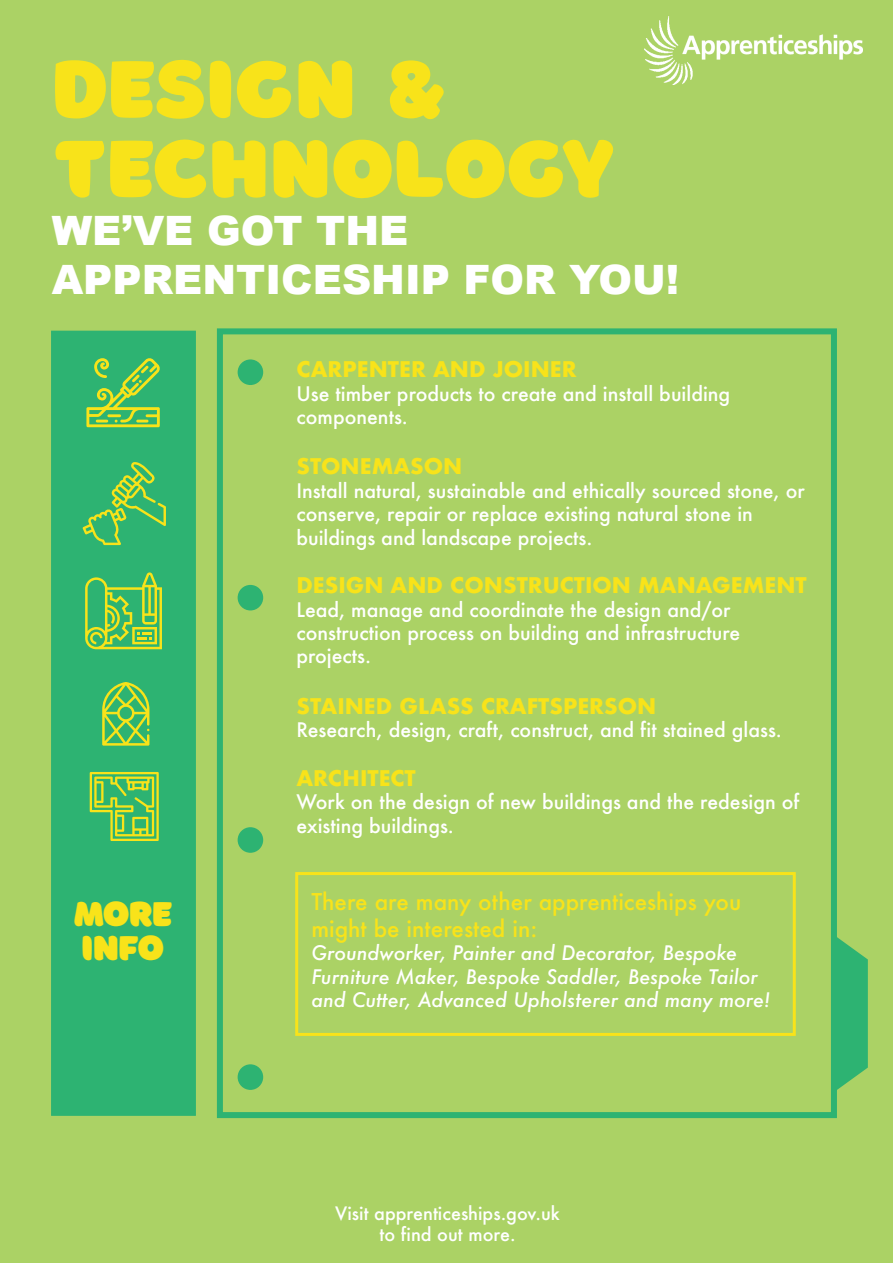
<style>
.page{position:relative;width:893px;height:1263px;background:#abd265}
.page>*{position:absolute;margin:0;border:0;box-sizing:border-box;transform-origin:0 0}
.t1{font:84px/79.5px "Borsok";letter-spacing:.005em;color:#f8e31a}
.t2{font:900 40.5px/48.6px "Arial";color:#fff}
.t3{font:36px/34.5px "Borsok";letter-spacing:-.025em;color:#f8e31a}
.t4{font:500 22.5px/27px "Futura";color:#f8e31a}
.t5{font:700 21px "Futura";color:#f8e31a}
.t6{font:500 19.5px/23.4px "Futura";color:#fff}
.t7{font:italic 500 19.5px/23.4px "Futura";color:#fff}
.t8{font:500 18px/21.6px "Futura";color:#fff;text-align:center}
</style>
<div class="page">
<div style="left:217px;top:328px;width:620px;height:790px;background:#abd265;border:6px solid #2db372"></div>
<div style="left:51px;top:331px;width:145px;height:785px;background:#2db372"></div>
<svg style="left:834px;top:935px;width:34px;height:157px;background:#40b76f"></svg>
<div style="left:238px;top:359px;width:25px;height:26px;background:#2db372;border-radius:50%"></div>
<div style="left:238px;top:585px;width:25px;height:25px;background:#2db372;border-radius:50%"></div>
<div style="left:238px;top:827px;width:25px;height:26px;background:#2db372;border-radius:50%"></div>
<div style="left:238px;top:1064px;width:25px;height:26px;background:#2db372;border-radius:50%"></div>
<div style="left:295px;top:872px;width:501px;height:164px;border:3px solid #f8e31a"></div>
<img style="left:644px;top:17px;width:218px;height:67px">
<svg style="left:86px;top:358px;width:74px;height:69px"></svg>
<svg style="left:82px;top:462px;width:84px;height:83px"></svg>
<svg style="left:85px;top:572px;width:77px;height:77px"></svg>
<svg style="left:90px;top:772px;width:69px;height:69px"></svg>
<svg style="left:102px;top:682px;width:47px;height:64px"></svg>
<h1 class="t1" style="left:52px;top:43px;width:564px">DESIGN &amp;<br>TECHNOLOGY</h1>
<h2 class="t2" style="left:52px;top:205px;width:629px">WE’VE GOT THE<br>APPRENTICESHIP FOR YOU!</h2>
<h3 class="t3" style="left:74px;top:894px;width:100px">MORE<br>INFO</h3>
<p class="t5" style="left:296px;top:354px;width:282px">CARPENTER AND JOINER</p>
<p class="t6" style="left:296px;top:381px;width:435px">Use timber products to create and install building components.</p>
<p class="t5" style="left:296px;top:451px;width:167px">STONEMASON</p>
<p class="t6" style="left:296px;top:479px;width:510px">Install natural, sustainable and ethically sourced stone, or conserve, repair or replace existing natural stone in buildings and landscape projects.</p>
<p class="t5" style="left:296px;top:570px;width:512px">DESIGN AND CONSTRUCTION MANAGEMENT</p>
<p class="t6" style="left:296px;top:597px;width:445px">Lead, manage and coordinate the design and/or construction process on building and infrastructure projects.</p>
<p class="t5" style="left:296px;top:691px;width:361px">STAINED GLASS CRAFTSPERSON</p>
<p class="t6" style="left:296px;top:718px;width:487px">Research, design, craft, construct, and fit stained glass.</p>
<p class="t5" style="left:296px;top:763px;width:121px">ARCHITECT</p>
<p class="t6" style="left:296px;top:790px;width:504px">Work on the design of new buildings and the redesign of existing buildings.</p>
<p class="t4" style="left:311px;top:888px;width:431px">There are many other apprenticeships you might be interested in:</p>
<p class="t7" style="left:311px;top:941px;width:460px">Groundworker, Painter and Decorator, Bespoke<br>Furniture Maker, Bespoke Saddler, Bespoke Tailor and Cutter, Advanced Upholsterer and many more!</p>
<p class="t8" style="left:335px;top:1202px;width:226px">Visit apprenticeships.gov.uk to find out more.</p>
</div>
